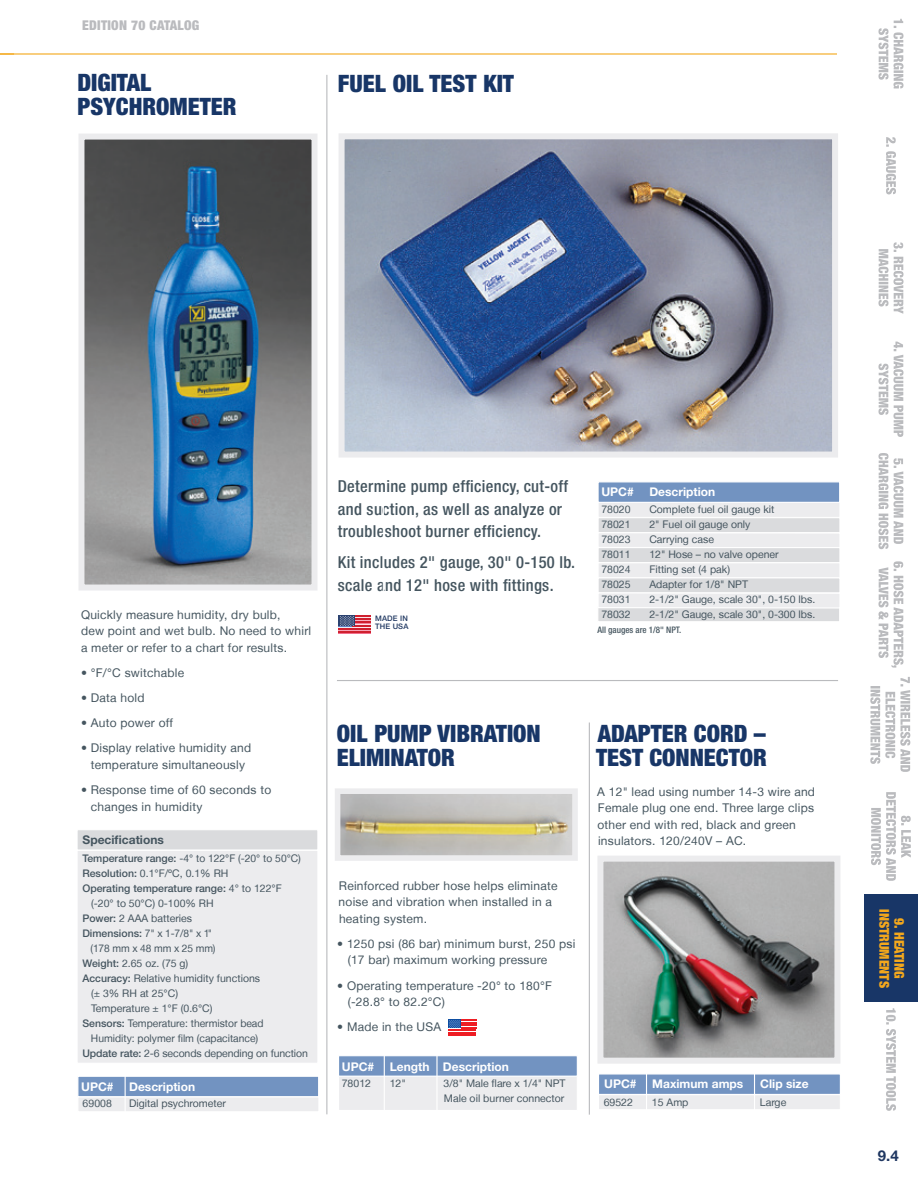
<style>
.page{position:relative;width:918px;height:1188px;background:#fff}
.page>*{position:absolute;margin:0;border:0;box-sizing:border-box;transform-origin:0 0}
.t1{font:900 condensed 24px/24px "Helvetica Neue LT Std";color:#183667}
.t2{font:500 condensed 16.5px/22.5px "Helvetica Neue LT Std";letter-spacing:.02em;color:#45555f}
.t3{font:700 15px "Helvetica Neue LT Std";color:#1f3761}
.t4{font:900 condensed 13.5px/15px "Helvetica Neue LT Std";color:#f4a81c;text-align:center}
.t5{font:900 condensed 13.5px "Helvetica Neue LT Std";letter-spacing:.02em;color:#babbbe}
.t6{font:12px/16.5px "Helvetica Neue LT";letter-spacing:.02em;color:#45555f}
.t7{font:700 12px "Helvetica Neue LT Std";color:#fff}
.t8{font:700 12px "Helvetica Neue LT Std";color:#45555f}
.t9{font:10.5px/15px "Helvetica Neue LT";color:#45555f}
.t10{font:500 10.5px "Helvetica Neue LT Std";color:#45555f}
.t11{font:500 condensed 9px "Helvetica Neue LT Std";color:#45555f}
.t12{font:500 7.65px/8.2px "Helvetica Neue LT Std";letter-spacing:.02em;color:#1f3761}
.s1{font-family:"Helvetica Neue LT Std";font-weight:500}
.s2{font-family:"Helvetica Neue LT";font-weight:400}
</style>
<div class="page">
<hr style="left:0;top:53px;width:837px;height:2px;background:#f4a81c">
<svg style="left:878px;top:19px;width:26px;height:69px"></svg>
<svg style="left:886px;top:137px;width:10px;height:57px"></svg>
<svg style="left:878px;top:342px;width:26px;height:95px"></svg>
<svg style="left:878px;top:453px;width:26px;height:96px"></svg>
<svg style="left:878px;top:242px;width:26px;height:72px"></svg>
<svg style="left:886px;top:1008px;width:10px;height:103px"></svg>
<svg style="left:878px;top:561px;width:26px;height:107px"></svg>
<svg style="left:871px;top:792px;width:40px;height:89px"></svg>
<svg style="left:870px;top:677px;width:40px;height:95px"></svg>
<svg style="left:0;top:53px;width:14px;height:2px"></svg>
<div style="left:865px;top:894px;width:53px;height:108px;background:#183667"></div>
<div style="left:76px;top:829px;width:242px;height:22px;background:#dadbdd;border:1px solid #fff"></div>
<div style="left:76px;top:850px;width:242px;height:214px;background:#ececee;border:1px solid #fff"></div>
<div style="left:77px;top:1096px;width:243px;height:16px;background:#ececee;border:1px solid #fff"></div>
<div style="left:77px;top:1076px;width:242px;height:21px;background:#7293c1;border:1px solid #fff"></div>
<hr style="left:125px;top:1076px;width:1px;height:38px;background:#fff">
<img style="left:85px;top:141px;width:226px;height:443px">
<div style="left:78px;top:134px;width:240px;height:457px;border:6px solid #ececee"></div>
<hr style="left:589px;top:723px;width:1px;height:392px;background:#babbbe">
<div style="left:597px;top:606px;width:243px;height:16px;background:#dadbdd;border:1px solid #fff"></div>
<div style="left:598px;top:562px;width:243px;height:16px;background:#ececee"></div>
<div style="left:598px;top:577px;width:243px;height:17px;background:#dadbdd;border:1px solid #fff"></div>
<svg style="left:597px;top:592px;width:244px;height:17px;background:#eeeeef"></svg>
<div style="left:598px;top:502px;width:243px;height:16px;background:#ececee"></div>
<div style="left:598px;top:517px;width:243px;height:16px;background:#dadbdd;border:1px solid #fff"></div>
<svg style="left:598px;top:532px;width:243px;height:15px;background:#ededef"></svg>
<div style="left:598px;top:547px;width:243px;height:16px;background:#dadbdd;border:1px solid #fff"></div>
<div style="left:597px;top:481px;width:243px;height:22px;background:#7293c1;border:1px solid #fff"></div>
<img style="left:346px;top:140px;width:485px;height:311px">
<div style="left:339px;top:133px;width:499px;height:325px;border:6px solid #ececee"></div>
<hr style="left:326px;top:75px;width:1px;height:1039px;background:#babbbe">
<hr style="left:337px;top:680px;width:501px;height:1px;background:#babbbe">
<div style="left:338px;top:1076px;width:240px;height:35px;background:#ececee;border:1px solid #fff"></div>
<div style="left:338px;top:1055px;width:240px;height:22px;background:#7293c1;border:1px solid #fff"></div>
<hr style="left:384px;top:1055px;width:1px;height:60px;background:#fff">
<hr style="left:436px;top:1055px;width:2px;height:59px;background:#fff">
<img style="left:342px;top:795px;width:229px;height:59px">
<div style="left:335px;top:788px;width:243px;height:73px;border:6px solid #ececee"></div>
<svg style="left:448px;top:1019px;width:28px;height:17px"></svg>
<img style="left:604px;top:863px;width:229px;height:194px">
<div style="left:597px;top:856px;width:243px;height:208px;border:6px solid #ececee"></div>
<div style="left:598px;top:1073px;width:243px;height:22px;background:#7293c1;border:1px solid #fff"></div>
<div style="left:598px;top:1094px;width:243px;height:16px;background:#ececee;border:1px solid #fff"></div>
<hr style="left:754px;top:1070px;width:1px;height:45px;background:#fff">
<hr style="left:646px;top:1073px;width:1px;height:41px;background:#fff">
<img style="left:339px;top:626px;width:32px;height:5px">
<hr style="left:339px;top:628px;width:32px;height:2px;background:#cf202f">
<hr style="left:339px;top:631px;width:32px;height:2px;background:#cf202f">
<div style="left:339px;top:615px;width:16px;height:11px;background:#2b4270"></div>
<svg style="left:340px;top:615px;width:31px;height:11px"></svg>
<p class="t5" style="left:82px;top:17px;width:119px">EDITION 70 CATALOG</p>
<h1 class="t1" style="left:77px;top:70px;width:161px">DIGITAL<br>PSYCHROMETER</h1>
<h1 class="t1" style="left:338px;top:71px;width:178px">FUEL OIL TEST KIT</h1>
<p class="t6" style="left:81px;top:606px;width:232px">Quickly measure humidity, dry bulb,<br>dew point and wet bulb. No need to whirl a meter or refer to a chart for results.</p>
<p class="t6" style="left:81px;top:664px;width:105px">• °F/°C switchable</p>
<p class="t6" style="left:81px;top:689px;width:65px">• Data hold</p>
<p class="t6" style="left:81px;top:715px;width:94px">• Auto power off</p>
<p class="t6" style="left:81px;top:740px;width:172px;text-align:center">• Display relative humidity and temperature simultaneously</p>
<p class="t6" style="left:91px;top:781px;width:182px;text-indent:-10px">• Response time of 60 seconds to changes in humidity</p>
<p class="t8" style="left:83px;top:832px;width:83px">Specifications</p>
<p class="t9" style="left:82px;top:850px;width:220px"><span class="s1">Temperature range:</span> -4° to 122°F (-20° to 50°C)<br><span class="s1">Resolution:</span> 0.1°F/ºC, 0.1% RH</p>
<p class="t10" style="left:82px;top:882px;width:201px">Operating temperature range: <span class="s2">4° to 122°F</span></p>
<p class="t9" style="left:91px;top:895px;width:124px">(-20° to 50°C) 0-100% RH</p>
<p class="t9" style="left:82px;top:910px;width:111px"><span class="s1">Power:</span> 2 AAA batteries</p>
<p class="t9" style="left:82px;top:925px;width:131px"><span class="s1">Dimensions:</span> 7" x 1-7/8" x 1"</p>
<p class="t9" style="left:91px;top:940px;width:127px">(178 mm x 48 mm x 25 mm)</p>
<p class="t9" style="left:82px;top:955px;width:107px"><span class="s1">Weight:</span> 2.65 oz. (75 g)</p>
<p class="t9" style="left:82px;top:970px;width:179px"><span class="s1">Accuracy:</span> Relative humidity functions</p>
<p class="t9" style="left:91px;top:985px;width:88px">(± 3% RH at 25°C)</p>
<p class="t9" style="left:91px;top:1000px;width:123px">Temperature ± 1°F (0.6°C)</p>
<p class="t9" style="left:82px;top:1015px;width:183px"><span class="s1">Sensors:</span> Temperature: thermistor bead</p>
<p class="t9" style="left:91px;top:1030px;width:169px">Humidity: polymer film (capacitance)</p>
<p class="t9" style="left:82px;top:1045px;width:227px"><span class="s1">Update rate:</span> 2-6 seconds depending on function</p>
<p class="t7" style="left:81px;top:1079px;width:34px">UPC#</p>
<p class="t7" style="left:129px;top:1079px;width:67px">Description</p>
<p class="t9" style="left:83px;top:1096px;width:31px">69008</p>
<p class="t9" style="left:129px;top:1096px;width:98px">Digital psychrometer</p>
<h2 class="t2" style="left:338px;top:475px;width:232px">Determine pump efficiency, cut-off and suction, as well as analyze or troubleshoot burner efficiency.</h2>
<h2 class="t2" style="left:338px;top:551px;width:239px">Kit includes 2" gauge, 30" 0-150 lb. scale and 12" hose with fittings.</h2>
<p class="t12" style="left:375px;top:614px;width:35px">MADE IN<br>THE USA</p>
<p class="t7" style="left:601px;top:485px;width:34px">UPC#</p>
<p class="t7" style="left:649px;top:485px;width:67px">Description</p>
<p class="t9" style="left:601px;top:501px;width:31px">78020</p>
<p class="t9" style="left:649px;top:501px;width:127px">Complete fuel oil gauge kit</p>
<p class="t9" style="left:601px;top:517px;width:31px">78021</p>
<p class="t9" style="left:649px;top:517px;width:103px">2" Fuel oil gauge only</p>
<p class="t9" style="left:601px;top:532px;width:31px">78023</p>
<p class="t9" style="left:649px;top:532px;width:66px">Carrying case</p>
<p class="t9" style="left:601px;top:547px;width:31px">78011</p>
<p class="t9" style="left:649px;top:547px;width:131px">12" Hose – no valve opener</p>
<p class="t9" style="left:601px;top:562px;width:31px">78024</p>
<p class="t9" style="left:649px;top:562px;width:82px">Fitting set (4 pak)</p>
<p class="t9" style="left:601px;top:577px;width:31px">78025</p>
<p class="t9" style="left:649px;top:577px;width:100px">Adapter for 1/8" NPT</p>
<p class="t9" style="left:601px;top:592px;width:31px">78031</p>
<p class="t9" style="left:649px;top:592px;width:167px">2-1/2" Gauge, scale 30", 0-150 lbs.</p>
<p class="t9" style="left:601px;top:607px;width:31px">78032</p>
<p class="t9" style="left:649px;top:607px;width:167px">2-1/2" Gauge, scale 30", 0-300 lbs.</p>
<p class="t11" style="left:597px;top:624px;width:85px">All gauges are 1/8" NPT.</p>
<h1 class="t1" style="left:337px;top:721px;width:206px">OIL PUMP VIBRATION<br>ELIMINATOR</h1>
<p class="t6" style="left:339px;top:877px;width:220px">Reinforced rubber hose helps eliminate noise and vibration when installed in a heating system.</p>
<p class="t6" style="left:348px;top:935px;width:229px;text-indent:-10px">• 1250 psi (86 bar) minimum burst, 250 psi (17 bar) maximum working pressure</p>
<p class="t6" style="left:348px;top:977px;width:206px;text-indent:-10px">• Operating temperature -20° to 180°F (-28.8° to 82.2°C)</p>
<p class="t6" style="left:337px;top:1019px;width:106px">• Made in the USA</p>
<p class="t7" style="left:342px;top:1059px;width:34px">UPC#</p>
<p class="t7" style="left:390px;top:1059px;width:121px">Length Description</p>
<p class="t9" style="left:342px;top:1075px;width:31px">78012</p>
<p class="t9" style="left:390px;top:1075px;width:18px">12"</p>
<p class="t9" style="left:444px;top:1075px;width:124px">3/8" Male flare x 1/4" NPT<br>Male oil burner connector</p>
<h1 class="t1" style="left:596px;top:721px;width:173px">ADAPTER CORD –<br>TEST CONNECTOR</h1>
<p class="t6" style="left:597px;top:783px;width:219px">A 12" lead using number 14-3 wire and Female plug one end. Three large clips other end with red, black and green insulators. 120/240V – AC.</p>
<p class="t7" style="left:604px;top:1077px;width:34px">UPC#</p>
<p class="t7" style="left:652px;top:1077px;width:93px">Maximum amps</p>
<p class="t7" style="left:760px;top:1077px;width:50px">Clip size</p>
<p class="t9" style="left:604px;top:1095px;width:31px">69522</p>
<p class="t9" style="left:652px;top:1095px;width:38px">15 Amp</p>
<p class="t9" style="left:760px;top:1095px;width:28px">Large</p>
<p class="t4" style="left:907px;top:909px;width:80px;rotate:90deg">9. HEATING<br>INSTRUMENTS</p>
<h3 class="t3" style="left:878px;top:1147px;width:22px">9.4</h3>
</div>
